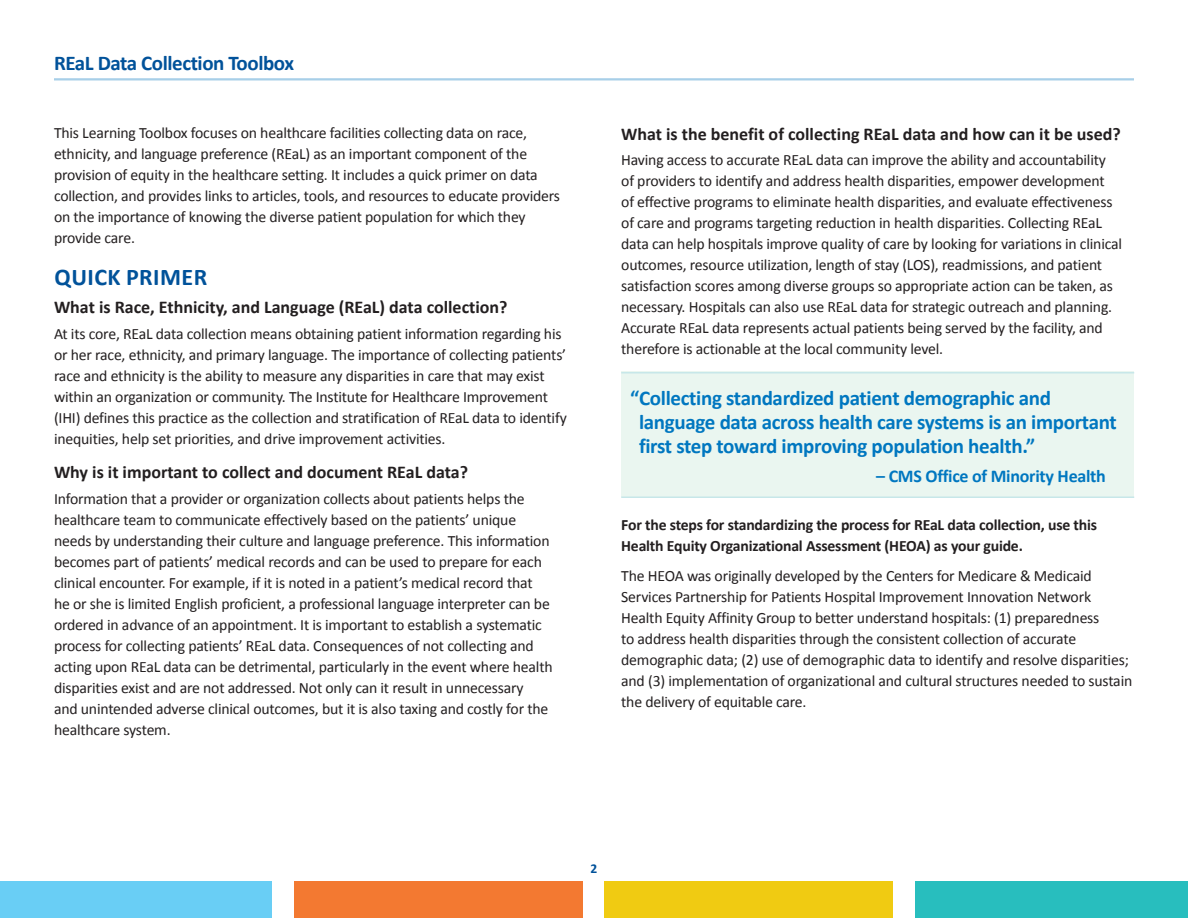
<style>
.page{position:relative;width:1188px;height:918px;background:#fff}
.page>*{position:absolute;margin:0;border:0;box-sizing:border-box;transform-origin:0 0}
.t1{font:700 24px "Calibri";letter-spacing:.02em;color:#01529a}
.H3_callouts{font:700 21px/24px "Calibri";letter-spacing:-.015em;color:#0077c0}
.t2{font:700 21px "Calibri";letter-spacing:-.02em;color:#01529a}
.t3{font:700 18px "Calibri";color:#231f20}
.H3_callouts-2{font:700 18px "Calibri";letter-spacing:-.015em;color:#0077c0}
.t4{font:15.75px/21px "Calibri";letter-spacing:-.01em;color:#231f20}
.t5{font:700 15.75px/21px "Calibri";letter-spacing:-.01em;color:#231f20}
.t6{font:700 13.5px "Calibri";color:#01529a}
</style>
<div class="page">
<hr style="left:54px;top:78px;width:1080px;height:2px;background:#a7cfe8">
<div style="left:0;top:881px;width:272px;height:37px;background:#69cef5"></div>
<div style="left:294px;top:881px;width:289px;height:37px;background:#f37931"></div>
<div style="left:604px;top:881px;width:289px;height:37px;background:#f0cb12"></div>
<div style="left:915px;top:881px;width:273px;height:37px;background:#28bebe"></div>
<div style="left:621px;top:371px;width:513px;height:126px;background:#eaf6f0"></div>
<hr style="left:621px;top:496px;width:513px;height:2px;background:#c7e7e9">
<hr style="left:621px;top:372px;width:513px;height:2px;background:#c7e7e9">
<h2 class="t2" style="left:54px;top:48px;width:242px">REaL Data Collection Toolbox</h2>
<p class="t4" style="left:54px;top:122px;width:508px">This Learning Toolbox focuses on healthcare facilities collecting data on race, ethnicity, and language preference (REaL) as an important component of the provision of equity in the healthcare setting. It includes a quick primer on data collection, and provides links to articles, tools, and resources to educate providers on the importance of knowing the diverse patient population for which they provide care.</p>
<h1 class="t1" style="left:54px;top:260px;width:154px">QUICK PRIMER</h1>
<h2 class="t3" style="left:54px;top:295px;width:455px">What is Race, Ethnicity, and Language (REaL) data collection?</h2>
<p class="t4" style="left:54px;top:323px;width:514px">At its core, REaL data collection means obtaining patient information regarding his or her race, ethnicity, and primary language. The importance of collecting patients’ race and ethnicity is the ability to measure any disparities in care that may exist within an organization or community. The Institute for Healthcare Improvement (IHI) defines this practice as the collection and stratification of REaL data to identify inequities, help set priorities, and drive improvement activities.</p>
<h2 class="t3" style="left:54px;top:460px;width:416px">Why is it important to collect and document REaL data?</h2>
<p class="t4" style="left:54px;top:488px;width:500px">Information that a provider or organization collects about patients helps the healthcare team to communicate effectively based on the patients’ unique needs by understanding their culture and language preference. This information becomes part of patients’ medical records and can be used to prepare for each clinical encounter. For example, if it is noted in a patient’s medical record that<br>he or she is limited English proficient, a professional language interpreter can be ordered in advance of an appointment. It is important to establish a systematic process for collecting patients’ REaL data. Consequences of not collecting and acting upon REaL data can be detrimental, particularly in the event where health disparities exist and are not addressed. Not only can it result in unnecessary<br>and unintended adverse clinical outcomes, but it is also taxing and costly for the healthcare system.</p>
<h2 class="t3" style="left:621px;top:121px;width:501px">What is the benefit of collecting REaL data and how can it be used?</h2>
<p class="t4" style="left:621px;top:149px;width:502px">Having access to accurate REaL data can improve the ability and accountability of providers to identify and address health disparities, empower development<br>of effective programs to eliminate health disparities, and evaluate effectiveness of care and programs targeting reduction in health disparities. Collecting REaL data can help hospitals improve quality of care by looking for variations in clinical outcomes, resource utilization, length of stay (LOS), readmissions, and patient satisfaction scores among diverse groups so appropriate action can be taken, as necessary. Hospitals can also use REaL data for strategic outreach and planning.<br>Accurate REaL data represents actual patients being served by the facility, and therefore is actionable at the local community level.</p>
<p class="H3_callouts" style="left:639px;top:385px;width:479px;text-indent:-9px">“Collecting standardized patient demographic and language data across health care systems is an important first step toward improving population health.”</p>
<p class="H3_callouts-2" style="left:876px;top:463px;width:231px">– CMS Office of Minority Health</p>
<p class="t5" style="left:621px;top:513px;width:477px">For the steps for standardizing the process for REaL data collection, use this<br>Health Equity Organizational Assessment (HEOA) as your guide.</p>
<p class="t4" style="left:621px;top:564px;width:513px">The HEOA was originally developed by the Centers for Medicare &amp; Medicaid Services Partnership for Patients Hospital Improvement Innovation Network Health Equity Affinity Group to better understand hospitals: (1) preparedness<br>to address health disparities through the consistent collection of accurate demographic data; (2) use of demographic data to identify and resolve disparities; and (3) implementation of organizational and cultural structures needed to sustain the delivery of equitable care.</p>
<p class="t6" style="left:591px;top:859px;width:8px">2</p>
</div>
